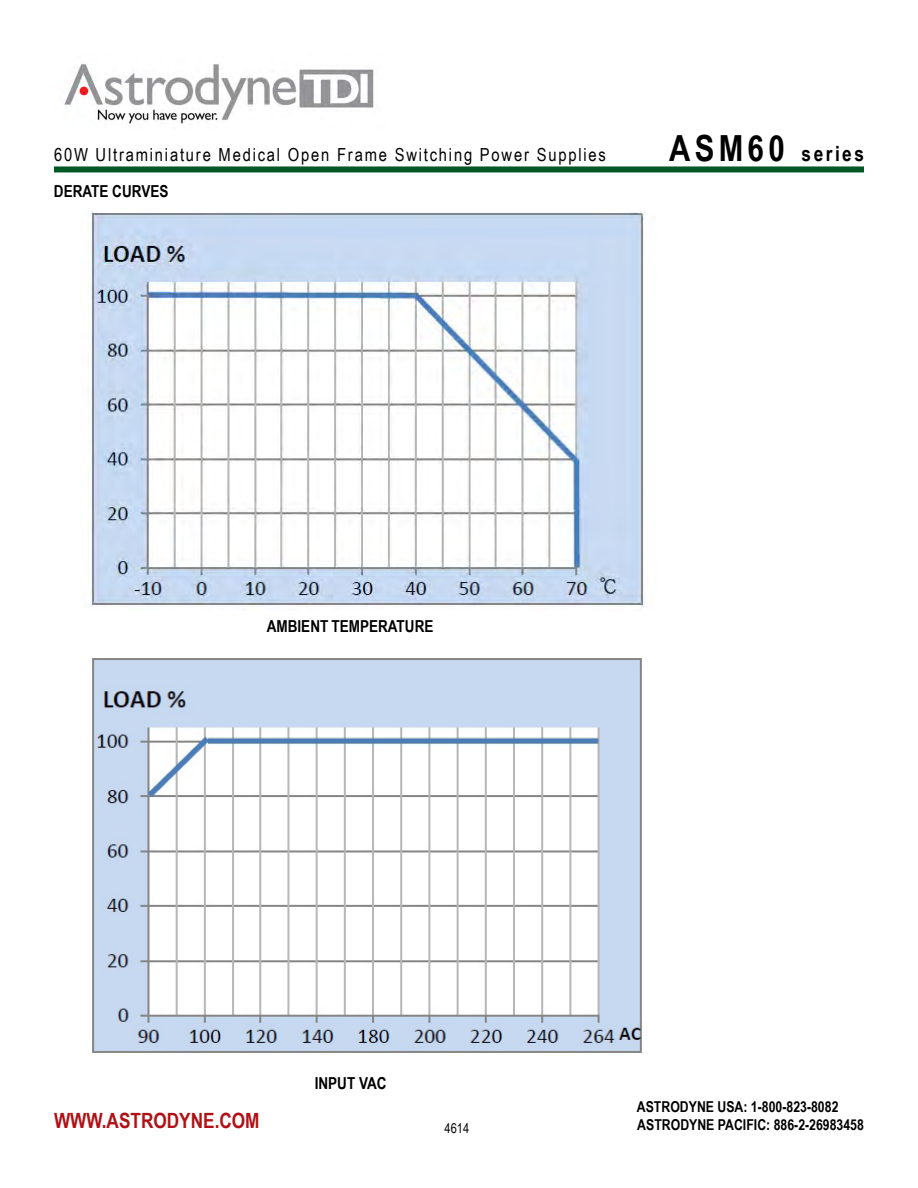
<style>
.page{position:relative;width:918px;height:1188px;background:#fff}
.page>*{position:absolute;margin:0;border:0;box-sizing:border-box;transform-origin:0 0}
.t1{font:700 21px "Arial Narrow";color:#b11116}
.t2{font:700 21px "Arial Narrow";letter-spacing:.12em;color:#000}
.t3{font:18px "Arial Narrow";letter-spacing:.1em;color:#000}
.t4{font:700 16.5px "Arial Narrow";color:#000}
.t5{font:700 15px/18px "Arial Narrow";color:#000}
.t6{font:13.5px "Arial Narrow";color:#000}
.s1{font-size:36px}
</style>
<div class="page">
<div style="left:54px;top:166px;width:810px;height:6px;background:#005826"></div>
<img style="left:64px;top:64px;width:310px;height:60px">
<img style="left:90px;top:212px;width:555px;height:395px">
<img style="left:92px;top:658px;width:555px;height:395px">
<p class="t3" style="left:54px;top:142px;width:553px">60W Ultraminiature Medical Open Frame Switching Power Supplies</p>
<p class="t4" style="left:54px;top:178px;width:116px">DERATE CURVES</p>
<h1 class="t2" style="left:669px;top:138px;width:196px"><span class="s1">ASM60</span> series</h1>
<p class="t4" style="left:267px;top:613px;width:168px">AMBIENT TEMPERATURE</p>
<h1 class="t1" style="left:54px;top:1105px;width:207px">WWW.ASTRODYNE.COM</h1>
<p class="t4" style="left:315px;top:1071px;width:73px">INPUT VAC</p>
<p class="t6" style="left:445px;top:1118px;width:26px">4614</p>
<p class="t5" style="left:637px;top:1097px;width:229px">ASTRODYNE USA: 1-800-823-8082<br>ASTRODYNE PACIFIC: 886-2-26983458</p>
</div>
